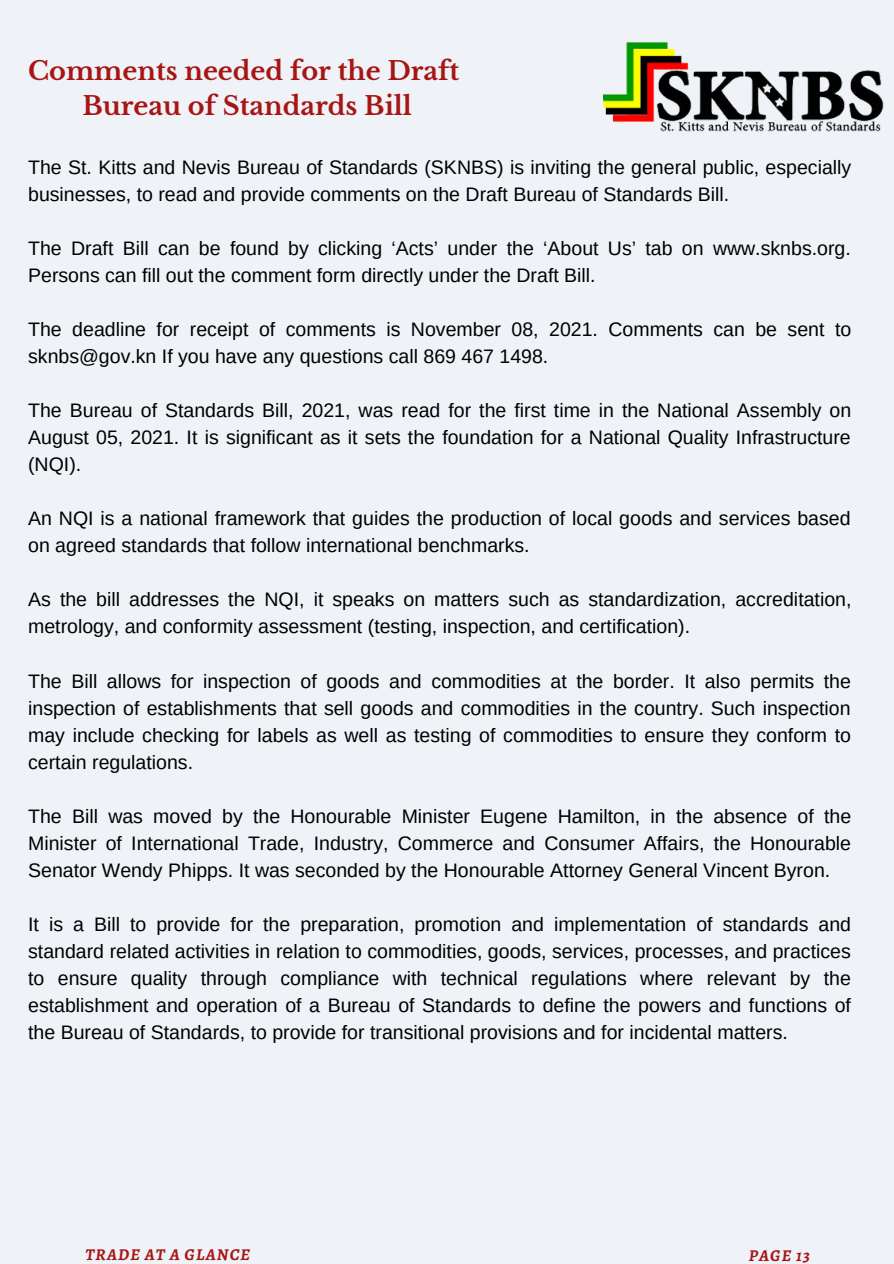
<style>
.page{position:relative;width:894px;height:1264px;background:#fff}
.page>*{position:absolute;margin:0;border:0;box-sizing:border-box;transform-origin:0 0}
.t1{font:700 25.5px "Libre Baskerville";color:#a81515}
.t2{font:19.5px/27px "Arimo";color:#000}
.t3{font:italic 700 16.5px "Alegreya";letter-spacing:.07em;color:#a81515}
</style>
<div class="page">
<div style="left:0;top:0;width:893px;height:1263px;background:#eff2f7"></div>
<img style="left:602px;top:42px;width:282px;height:90px">
<p class="t1" style="left:28px;top:56px;width:432px">Comments needed for the Draft</p>
<p class="t1" style="left:82px;top:91px;width:331px">Bureau of Standards Bill</p>
<p class="t2" style="left:28px;top:154px;width:824px">The St. Kitts and Nevis Bureau of Standards (SKNBS) is inviting the general public, especially businesses, to read and provide comments on the Draft Bureau of Standards Bill.</p>
<p class="t2" style="left:28px;top:235px;width:823px">The Draft Bill can be found by clicking ‘Acts’ under the ‘About Us’ tab on www.sknbs.org.<br>Persons can fill out the comment form directly under the Draft Bill.</p>
<p class="t2" style="left:28px;top:316px;width:824px">The deadline for receipt of comments is November 08, 2021. Comments can be sent to sknbs@gov.kn If you have any questions call 869 467 1498.</p>
<p class="t2" style="left:28px;top:397px;width:824px;text-align:justify">The Bureau of Standards Bill, 2021, was read for the first time in the National Assembly on August 05, 2021. It is significant as it sets the foundation for a National Quality Infrastructure (NQI).</p>
<p class="t2" style="left:28px;top:505px;width:823px">An NQI is a national framework that guides the production of local goods and services based on agreed standards that follow international benchmarks.</p>
<p class="t2" style="left:28px;top:586px;width:824px">As the bill addresses the NQI, it speaks on matters such as standardization, accreditation, metrology, and conformity assessment (testing, inspection, and certification).</p>
<p class="t2" style="left:28px;top:667px;width:824px;text-align:justify">The Bill allows for inspection of goods and commodities at the border. It also permits the inspection of establishments that sell goods and commodities in the country. Such inspection may include checking for labels as well as testing of commodities to ensure they conform to certain regulations.</p>
<p class="t2" style="left:28px;top:802px;width:824px;text-align:justify">The Bill was moved by the Honourable Minister Eugene Hamilton, in the absence of the Minister of International Trade, Industry, Commerce and Consumer Affairs, the Honourable Senator Wendy Phipps. It was seconded by the Honourable Attorney General Vincent Byron.</p>
<p class="t2" style="left:28px;top:910px;width:824px;text-align:justify">It is a Bill to provide for the preparation, promotion and implementation of standards and standard related activities in relation to commodities, goods, services, processes, and practices to ensure quality through compliance with technical regulations where relevant by the establishment and operation of a Bureau of Standards to define the powers and functions of the Bureau of Standards, to provide for transitional provisions and for incidental matters.</p>
<p class="t3" style="left:85px;top:1243px;width:166px">TRADE AT A GLANCE</p>
<p class="t3" style="left:748px;top:1243px;width:63px">PAGE 13</p>
</div>
